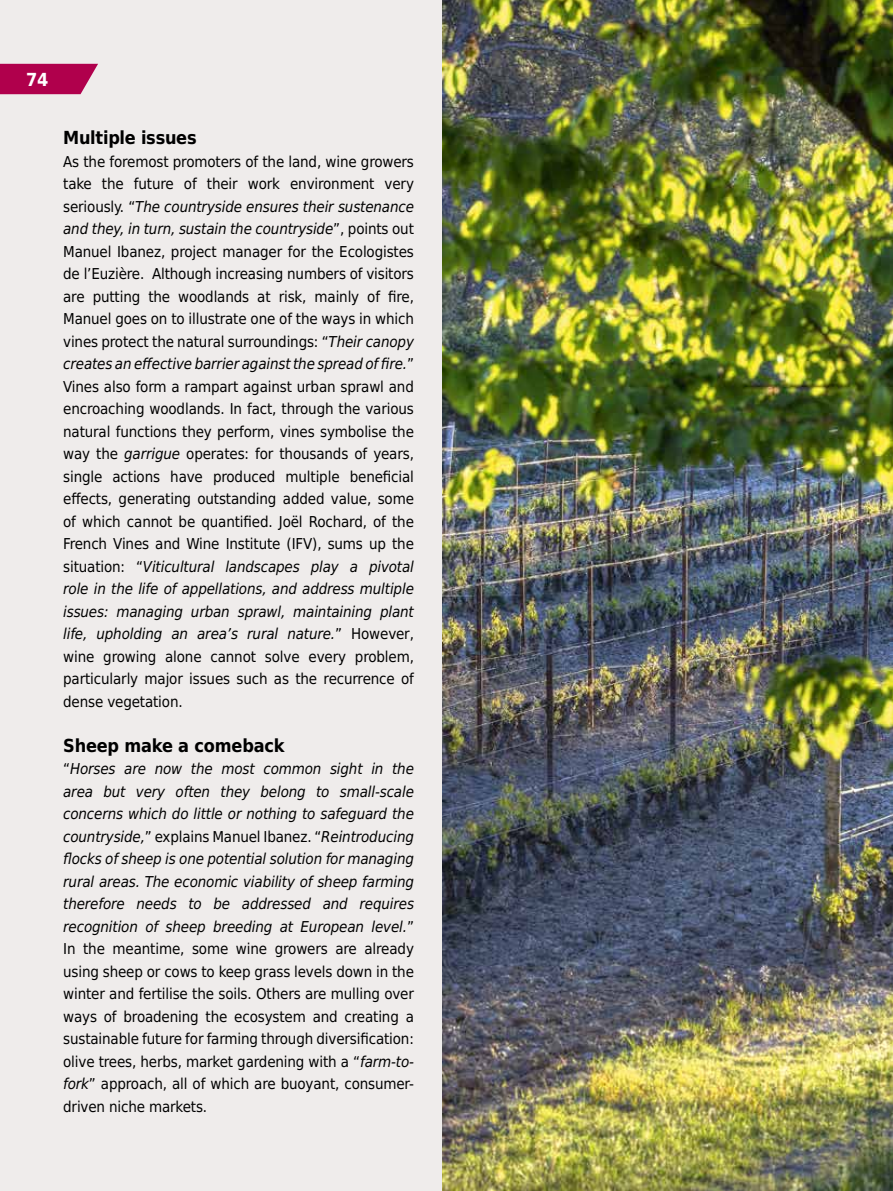
<style>
.page{position:relative;width:893px;height:1191px;background:#efeceb}
.page>*{position:absolute;margin:0;border:0;box-sizing:border-box;transform-origin:0 0}
.t1{font:700 18px "DejaVu Sans Condensed";letter-spacing:-.015em;color:#000}
.t2{font:700 18px "DejaVu Sans Condensed";color:#fff}
.t3{font:15px/22.5px "DejaVu Sans Condensed";letter-spacing:-.01em;color:#000;text-align:justify}
.s1{font-style:italic}
</style>
<div class="page">
<svg style="left:0;top:64px;width:98px;height:30px;background:#b5145a"></svg>
<img style="left:442px;top:0;width:451px;height:1191px">
<p class="t2" style="left:26px;top:65px;width:24px">74</p>
<p class="t1" style="left:63px;top:123px;width:135px">Multiple issues</p>
<p class="t3" style="left:63px;top:149px;width:352px">As the foremost promoters of the land, wine growers take the future of their work environment very seriously. “<span class="s1">The countryside ensures their sustenance and they, in turn, sustain the countryside</span>”, points out Manuel Ibanez, project manager for the Ecologistes de l’Euzière. Although increasing numbers of visitors are putting the woodlands at risk, mainly of fire, Manuel goes on to illustrate one of the ways in which vines protect the natural surroundings: “<span class="s1">Their canopy creates an effective barrier against the spread of fire.</span>” Vines also form a rampart against urban sprawl and encroaching woodlands. In fact, through the various natural functions they perform, vines symbolise the way the <span class="s1">garrigue</span> operates: for thousands of years, single actions have produced multiple beneficial effects, generating outstanding added value, some of which cannot be quantified. Joël Rochard, of the French Vines and Wine Institute (IFV), sums up the situation: “<span class="s1">Viticultural landscapes play a pivotal role in the life of appellations, and address multiple issues: managing urban sprawl, maintaining plant life, upholding an area’s rural nature.</span>” However, wine growing alone cannot solve every problem, particularly major issues such as the recurrence of dense vegetation.</p>
<p class="t1" style="left:63px;top:730px;width:223px">Sheep make a comeback</p>
<p class="t3" style="left:63px;top:757px;width:352px">“<span class="s1">Horses are now the most common sight in the area but very often they belong to small-scale concerns which do little or nothing to safeguard the countryside,</span>” explains Manuel Ibanez. “<span class="s1">Reintroducing flocks of sheep is one potential solution for managing rural areas. The economic viability of sheep farming therefore needs to be addressed and requires recognition of sheep breeding at European level.</span>” In the meantime, some wine growers are already using sheep or cows to keep grass levels down in the winter and fertilise the soils. Others are mulling over ways of broadening the ecosystem and creating a sustainable future for farming through diversification: olive trees, herbs, market gardening with a “<span class="s1">farm-to&shy;fork</span>” approach, all of which are buoyant, consumer&shy;driven niche markets.</p>
</div>
